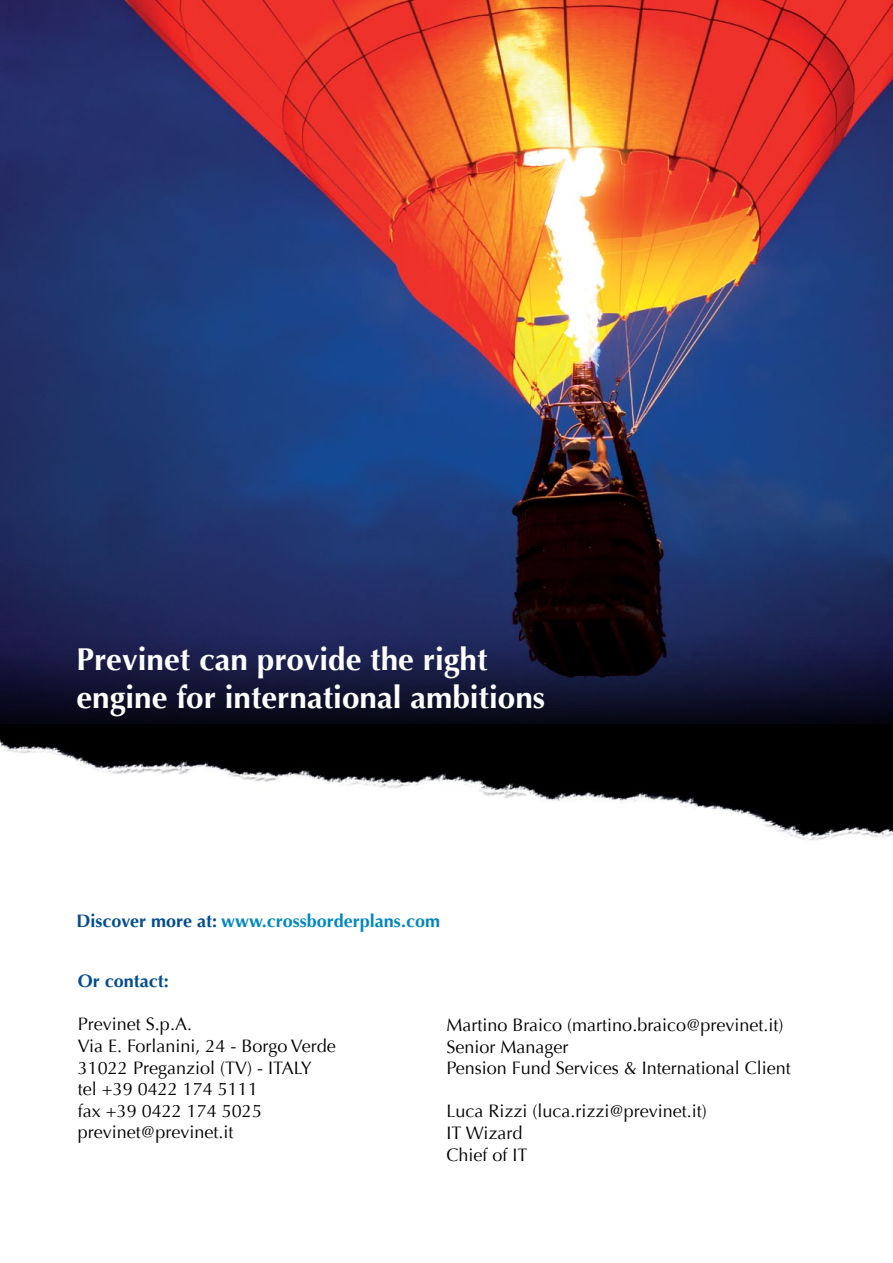
<style>
.page{position:relative;width:893px;height:1263px;background:#fff}
.page>*{position:absolute;margin:0;border:0;box-sizing:border-box;transform-origin:0 0}
.t1{font:700 31.5px/37.8px "Optima";color:#fff}
.t2{font:18px/21.6px "Optima";color:#000}
.t3{font:700 18px "Optima";color:#0087bf}
.t4{font:700 18px "Optima";color:#004c92}
.s1{color:#004c92}
</style>
<div class="page">
<img style="left:0;top:724px;width:893px;height:117px">
<img style="left:0;top:0;width:893px;height:724px">
<h1 class="t1" style="left:77px;top:641px;width:470px">Previnet can provide the right engine for international ambitions</h1>
<p class="t3" style="left:77px;top:910px;width:365px"><span class="s1">Discover more at:</span> www.crossborderplans.com</p>
<p class="t4" style="left:78px;top:971px;width:93px">Or contact:</p>
<p class="t2" style="left:78px;top:1014px;width:259px">Previnet S.p.A.<br>Via E. Forlanini, 24 - Borgo Verde<br>31022 Preganziol (TV) - ITALY<br>tel +39 0422 174 5111<br>fax +39 0422 174 5025 previnet@previnet.it</p>
<p class="t2" style="left:446px;top:1014px;width:346px">Martino Braico (martino.braico@previnet.it)<br>Senior Manager<br>Pension Fund Services &amp; International Client</p>
<p class="t2" style="left:446px;top:1101px;width:262px">Luca Rizzi (luca.rizzi@previnet.it)<br>IT Wizard<br>Chief of IT</p>
</div>
